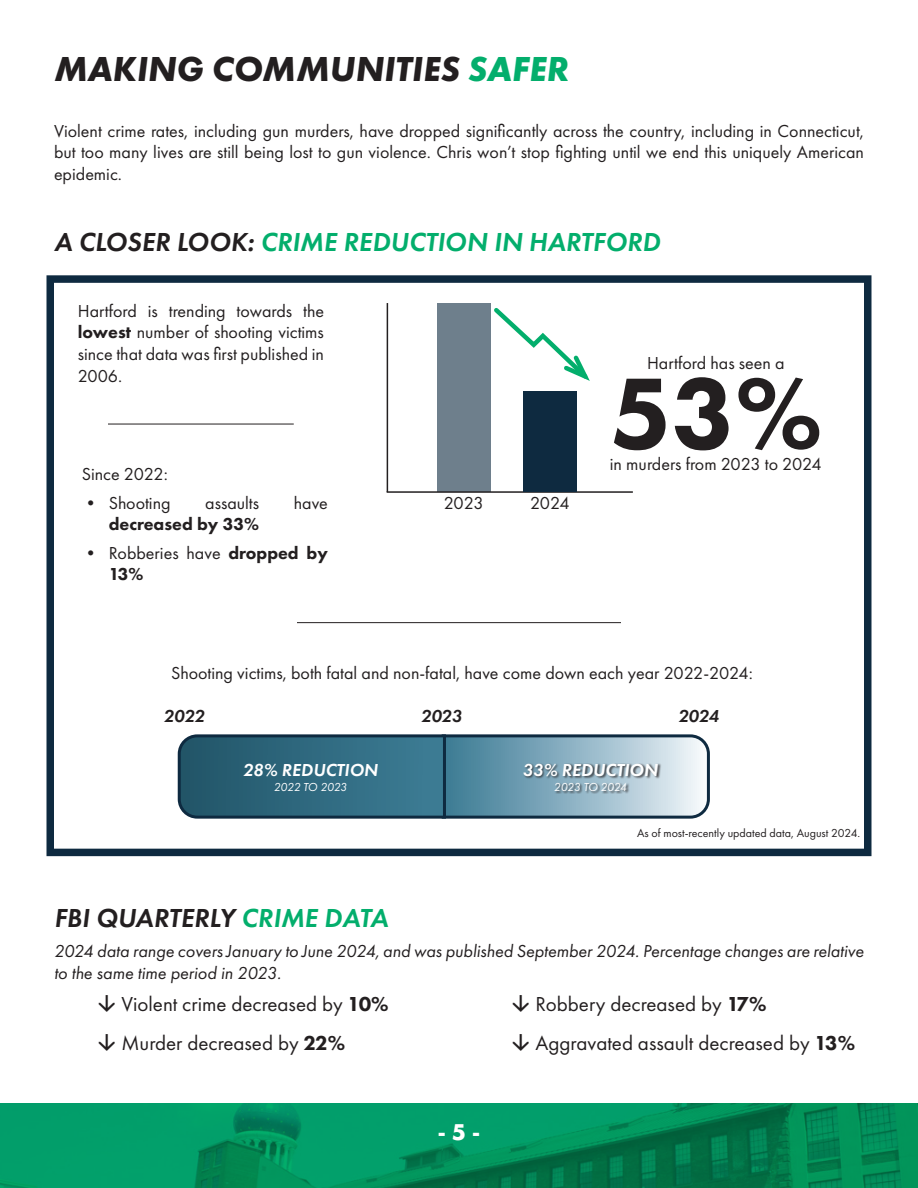
<style>
.page{position:relative;width:918px;height:1188px;background:#fff}
.page>*{position:absolute;margin:0;border:0;box-sizing:border-box;transform-origin:0 0}
.t1{font:800 105px "Futura PT";color:#231f20}
.t2{font:italic 700 36px "Futura PT";color:#231f20}
.t3{font:italic 600 27px "Futura PT";color:#03ae6c}
.t4{font:italic 600 27px "Futura PT";color:#231f20}
.t5{font:21px "Futura PT";color:#231f20}
.t6{font:700 21px "Futura";color:#fff}
.t7{font:18px/21.6px "Futura PT";color:#231f20;text-align:justify}
.t8{font:italic 18px/21.6px "Futura PT";color:#231f20}
.t9{font:italic 600 18px "Futura PT";color:#fff}
.t10{font:800 18px "Futura PT";color:#231f20}
.t11{font:italic 600 18px "Futura PT";color:#231f20}
.t12{font:12px "Futura PT";color:#231f20}
.t13{font:italic 12px "Futura PT";letter-spacing:-.025em;color:#fff}
.s1{color:#03ae6c}
.s2{color:#231f20}
.s3{font-weight:800}
.s4{font-family:"Navigo";font-weight:700}
</style>
<div class="page">
<img style="left:0;top:1104px;width:918px;height:84px">
<svg style="left:46px;top:275px;width:826px;height:582px"></svg>
<div style="left:437px;top:303px;width:54px;height:189px;background:#6e7f8c"></div>
<hr style="left:387px;top:303px;width:1px;height:189px;background:#231f20">
<hr style="left:387px;top:491px;width:246px;height:2px;background:#231f20">
<div style="left:523px;top:392px;width:54px;height:100px;background:#0e2a40"></div>
<hr style="left:108px;top:424px;width:186px;height:1px;background:#231f20">
<svg style="left:491px;top:304px;width:104px;height:81px"></svg>
<svg style="left:176px;top:733px;width:535px;height:87px;background:#5b879a"></svg>
<div style="left:523px;top:763px;width:138px;height:31px;background:#231f20;opacity:.75"></div>
<hr style="left:297px;top:622px;width:324px;height:1px;background:#231f20">
<p class="t2" style="left:54px;top:47px;width:517px">MAKING COMMUNITIES <span class="s1">SAFER</span></p>
<p class="t7" style="left:54px;top:120px;width:811px">Violent crime rates, including gun murders, have dropped significantly across the country, including in Connecticut, but too many lives are still being lost to gun violence. Chris won’t stop fighting until we end this uniquely American epidemic.</p>
<p class="t3" style="left:54px;top:225px;width:608px"><span class="s2">A CLOSER LOOK:</span> CRIME REDUCTION IN HARTFORD</p>
<p class="t7" style="left:78px;top:300px;width:248px">Hartford is trending towards the <span class="s3">lowest</span> number of shooting victims since that data was first published in 2006.</p>
<p class="t7" style="left:82px;top:463px;width:88px">Since 2022:</p>
<p class="t7" style="left:82px;top:492px;width:90px">• Shooting</p>
<p class="t7" style="left:205px;top:492px;width:55px">assaults</p>
<p class="t7" style="left:294px;top:492px;width:36px">have</p>
<p class="t10" style="left:109px;top:513px;width:152px">decreased by 33%</p>
<p class="t7" style="left:109px;top:542px;width:221px;text-indent:-27px">• Robberies have <span class="s3">dropped by<br>13%</span></p>
<p class="t7" style="left:444px;top:492px;width:41px">2023</p>
<p class="t7" style="left:530px;top:492px;width:41px">2024</p>
<p class="t7" style="left:647px;top:352px;width:139px">Hartford has seen a</p>
<p class="t1" style="left:609px;top:348px;width:215px">53%</p>
<p class="t7" style="left:610px;top:453px;width:213px">in murders from 2023 to 2024</p>
<p class="t7" style="left:171px;top:662px;width:583px">Shooting victims, both fatal and non-fatal, have come down each year 2022-2024:</p>
<p class="t11" style="left:164px;top:704px;width:42px">2022</p>
<p class="t11" style="left:421px;top:704px;width:42px">2023</p>
<p class="t11" style="left:678px;top:704px;width:42px">2024</p>
<p class="t9" style="left:243px;top:759px;width:136px">28% REDUCTION</p>
<p class="t13" style="left:274px;top:779px;width:75px">2022 TO 2023</p>
<p class="t4" style="left:54px;top:901px;width:336px">FBI QUARTERLY <span class="s1">CRIME DATA</span></p>
<p class="t9" style="left:523px;top:759px;width:136px">33% REDUCTION</p>
<p class="t13" style="left:554px;top:779px;width:74px">2023 TO 2024</p>
<p class="t12" style="left:637px;top:826px;width:225px">As of most-recently updated data, August 2024.</p>
<p class="t8" style="left:54px;top:940px;width:811px">2024 data range covers January to June 2024, and was published September 2024. Percentage changes are relative to the same time period in 2023.</p>
<p class="t5" style="left:94px;top:992px;width:296px"><span class="s4">↓</span>Violent crime decreased by <span class="s3">10%</span></p>
<p class="t5" style="left:94px;top:1030px;width:252px"><span class="s4">↓</span>Murder decreased by <span class="s3">22%</span></p>
<p class="t6" style="left:439px;top:1116px;width:42px">- 5 -</p>
<p class="t5" style="left:508px;top:992px;width:260px"><span class="s4">↓</span>Robbery decreased by <span class="s3">17%</span></p>
<p class="t5" style="left:508px;top:1030px;width:348px"><span class="s4">↓</span>Aggravated assault decreased by <span class="s3">13%</span></p>
</div>
